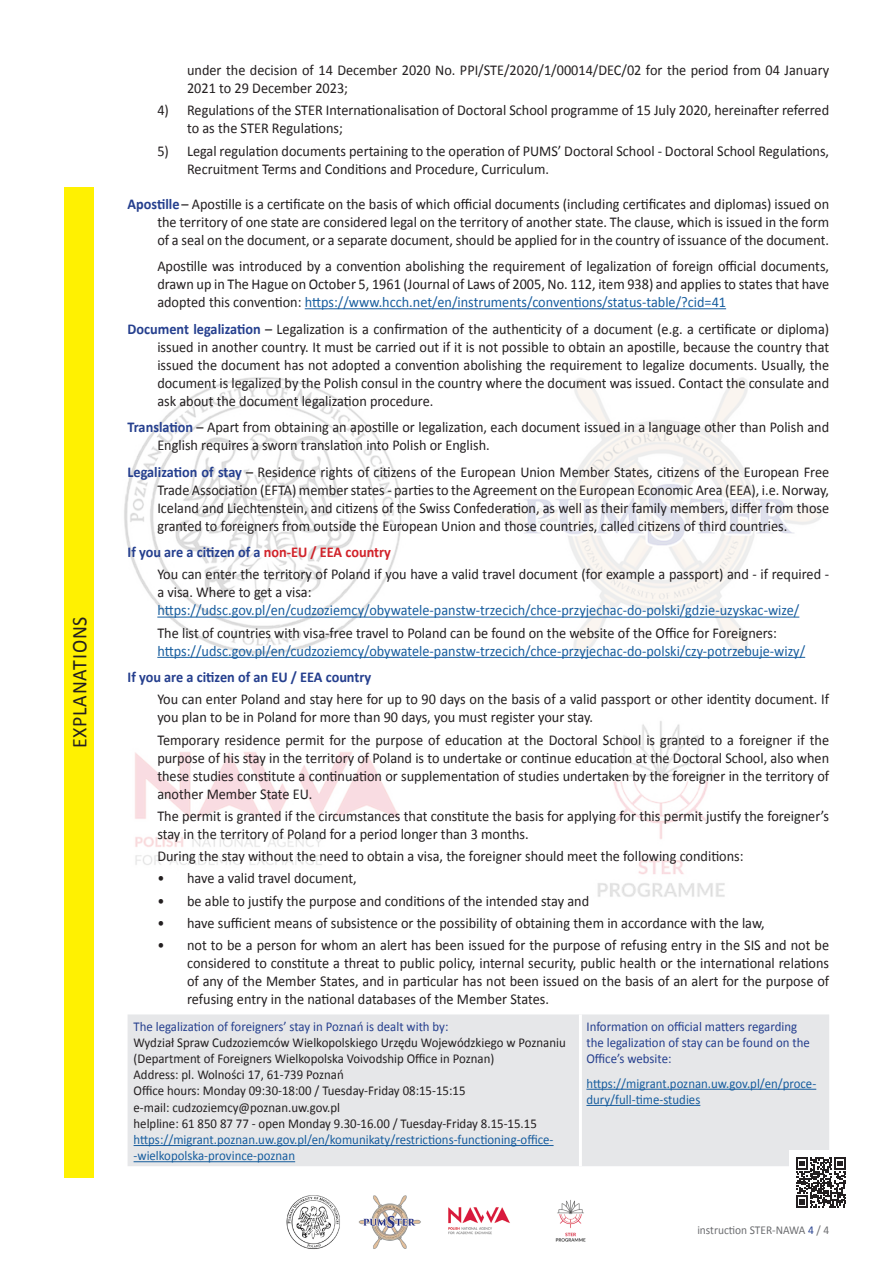
<style>
.page{position:relative;width:893px;height:1263px;background:#fff}
.page>*{position:absolute;margin:0;border:0;box-sizing:border-box;transform-origin:0 0}
.t1{font:21px "Calibri";letter-spacing:.04em;color:#231f20;scale:.95 1}
._1__punkt{font:15px/18px "Calibri";color:#231f20;text-align:justify;scale:.95 1}
._1_1__punkt{font:15px/18px "Calibri";color:#231f20;scale:.95 1}
._1__punkt-2{font:15px "Calibri";color:#175d9e;scale:.95 1}
._1__punkt-3{font:700 15px "Calibri";color:#253f8e;scale:.95 1}
._1__punkt-4{font:13.5px "Calibri";color:#231f20;scale:.95 1}
._1__punkt-5{font:13.5px/16.2px "Calibri";color:#175d9e;scale:.95 1}
._1__punkt-6{font:13.5px/16.2px "Calibri";color:#253f8e;scale:.95 1}
.t2{font:12px "Calibri";color:#6c6d70;scale:.95 1}
.s1{font-weight:700;color:#253f8e}
.s2{color:#175d9e}
.s3{color:#d1232a}
.s4{color:#253f8e}
</style>
<div class="page">
<img style="left:124px;top:377px;width:698px;height:520px">
<img style="left:286px;top:1195px;width:135px;height:54px">
<img style="left:448px;top:1200px;width:138px;height:42px">
<hr style="left:305px;top:308px;width:421px;height:1px;background:#175d9e">
<hr style="left:157px;top:617px;width:642px;height:1px;background:#175d9e">
<hr style="left:157px;top:657px;width:648px;height:1px;background:#175d9e">
<div style="left:128px;top:1014px;width:701px;height:152px;background:#e6e7e9"></div>
<hr style="left:579px;top:1014px;width:3px;height:152px;background:#fff">
<hr style="left:134px;top:1145px;width:420px;height:1px;background:#175d9e">
<hr style="left:134px;top:1161px;width:161px;height:1px;background:#175d9e">
<hr style="left:586px;top:1089px;width:230px;height:1px;background:#175d9e">
<hr style="left:586px;top:1105px;width:114px;height:1px;background:#175d9e">
<div style="left:64px;top:187px;width:30px;height:991px;background:#fff101"></div>
<div style="left:789px;top:1150px;width:64px;height:64px;background:#fff"></div>
<svg style="left:796px;top:1157px;width:50px;height:50px"></svg>
<p class="t1" style="left:66px;top:748px;width:140px;rotate:-90deg">EXPLANATIONS</p>
<p class="_1_1__punkt" style="left:187px;top:61px;width:677px">under the decision of 14 December 2020 No. PPI/STE/2020/1/00014/DEC/02 for the period from 04 January<br>2021 to 29 December 2023;</p>
<p class="_1_1__punkt" style="left:187px;top:101px;width:677px;text-indent:-30px">4) Regulations of the STER Internationalisation of Doctoral School programme of 15 July 2020, hereinafter referred to as the STER Regulations;</p>
<p class="_1_1__punkt" style="left:187px;top:142px;width:677px;text-indent:-30px">5) Legal regulation documents pertaining to the operation of PUMS’ Doctoral School - Doctoral School Regulations,<br>Recruitment Terms and Conditions and Procedure, Curriculum.</p>
<p class="_1__punkt" style="left:157px;top:195px;width:709px;text-indent:-30px"><span class="s1">Apostille</span> – Apostille is a certificate on the basis of which official documents (including certificates and diplomas) issued on the territory of one state are considered legal on the territory of another state. The clause, which is issued in the form of a seal on the document, or a separate document, should be applied for in the country of issuance of the document.</p>
<p class="_1__punkt" style="left:157px;top:257px;width:709px">Apostille was introduced by a convention abolishing the requirement of legalization of foreign official documents, drawn up in The Hague on October 5, 1961 (Journal of Laws of 2005, No. 112, item 938) and applies to states that have adopted this convention: <span class="s2">https://www.hcch.net/en/instruments/conventions/status-table/?cid=41</span></p>
<p class="_1__punkt" style="left:157px;top:320px;width:709px;text-indent:-30px"><span class="s1">Document legalization</span> – Legalization is a confirmation of the authenticity of a document (e.g. a certificate or diploma) issued in another country. It must be carried out if it is not possible to obtain an apostille, because the country that issued the document has not adopted a convention abolishing the requirement to legalize documents. Usually, the document is legalized by the Polish consul in the country where the document was issued. Contact the consulate and ask about the document legalization procedure.</p>
<p class="_1__punkt" style="left:157px;top:418px;width:709px;text-indent:-30px"><span class="s1">Translation</span> – Apart from obtaining an apostille or legalization, each document issued in a language other than Polish and<br>English requires a sworn translation into Polish or English.</p>
<p class="_1__punkt" style="left:157px;top:463px;width:709px;text-indent:-30px"><span class="s1">Legalization of stay</span> – Residence rights of citizens of the European Union Member States, citizens of the European Free Trade Association (EFTA) member states - parties to the Agreement on the European Economic Area (EEA), i.e. Norway, Iceland and Liechtenstein, and citizens of the Swiss Confederation, as well as their family members, differ from those granted to foreigners from outside the European Union and those countries, called citizens of third countries.</p>
<p class="_1__punkt-3" style="left:128px;top:542px;width:279px">If you are a citizen of a <span class="s3">non-EU / EEA country</span></p>
<p class="_1__punkt" style="left:157px;top:565px;width:709px">You can enter the territory of Poland if you have a valid travel document (for example a passport) and - if required - a visa. Where to get a visa:</p>
<p class="_1__punkt-2" style="left:157px;top:601px;width:677px">https://udsc.gov.pl/en/cudzoziemcy/obywatele-panstw-trzecich/chce-przyjechac-do-polski/gdzie-uzyskac-wize/</p>
<p class="_1__punkt" style="left:157px;top:624px;width:654px">The list of countries with visa-free travel to Poland can be found on the website of the Office for Foreigners:</p>
<p class="_1__punkt-2" style="left:157px;top:641px;width:683px">https://udsc.gov.pl/en/cudzoziemcy/obywatele-panstw-trzecich/chce-przyjechac-do-polski/czy-potrzebuje-wizy/</p>
<p class="_1__punkt-3" style="left:128px;top:668px;width:258px">If you are a citizen of an EU / EEA country</p>
<p class="_1__punkt" style="left:157px;top:690px;width:709px">You can enter Poland and stay here for up to 90 days on the basis of a valid passport or other identity document. If you plan to be in Poland for more than 90 days, you must register your stay.</p>
<p class="_1__punkt" style="left:157px;top:731px;width:709px">Temporary residence permit for the purpose of education at the Doctoral School is granted to a foreigner if the purpose of his stay in the territory of Poland is to undertake or continue education at the Doctoral School, also when these studies constitute a continuation or supplementation of studies undertaken by the foreigner in the territory of another Member State EU.</p>
<p class="_1__punkt" style="left:157px;top:807px;width:709px">The permit is granted if the circumstances that constitute the basis for applying for this permit justify the foreigner’s stay in the territory of Poland for a period longer than 3 months.</p>
<p class="_1_1__punkt" style="left:157px;top:847px;width:619px">During the stay without the need to obtain a visa, the foreigner should meet the following conditions:</p>
<p class="_1_1__punkt" style="left:157px;top:869px;width:211px">• have a valid travel document,</p>
<p class="_1_1__punkt" style="left:157px;top:892px;width:456px">• be able to justify the purpose and conditions of the intended stay and</p>
<p class="_1_1__punkt" style="left:157px;top:914px;width:641px">• have sufficient means of subsistence or the possibility of obtaining them in accordance with the law,</p>
<p class="_1_1__punkt" style="left:187px;top:936px;width:677px;text-align:justify;text-indent:-30px">• not to be a person for whom an alert has been issued for the purpose of refusing entry in the SIS and not be considered to constitute a threat to public policy, internal security, public health or the international relations of any of the Member States, and in particular has not been issued on the basis of an alert for the purpose of refusing entry in the national databases of the Member States.</p>
<p class="_1__punkt-6" style="left:134px;top:1018px;width:333px">The legalization of foreigners’ stay in Poznań is dealt with by:</p>
<p class="_1__punkt-4" style="left:134px;top:1034px;width:456px">Wydział Spraw Cudzoziemców Wielkopolskiego Urzędu Wojewódzkiego w Poznaniu</p>
<p class="_1__punkt-4" style="left:134px;top:1050px;width:381px">(Department of Foreigners Wielkopolska Voivodship Office in Poznan)</p>
<p class="_1__punkt-4" style="left:134px;top:1066px;width:223px">Address: pl. Wolności 17, 61-739 Poznań</p>
<p class="_1__punkt-4" style="left:134px;top:1082px;width:351px">Office hours: Monday 09:30-18:00 / Tuesday-Friday 08:15-15:15</p>
<p class="_1__punkt-4" style="left:134px;top:1098px;width:219px">e-mail: cudzoziemcy@poznan.uw.gov.pl</p>
<p class="_1__punkt-4" style="left:134px;top:1115px;width:426px">helpline: 61 850 87 77 - open Monday 9.30-16.00 / Tuesday-Friday 8.15-15.15</p>
<p class="_1__punkt-5" style="left:134px;top:1131px;width:444px">https://migrant.poznan.uw.gov.pl/en/komunikaty/restrictions-functioning-office--wielkopolska-province-poznan</p>
<p class="_1__punkt-6" style="left:586px;top:1018px;width:237px">Information on official matters regarding the legalization of stay can be found on the<br>Office’s website:</p>
<p class="_1__punkt-5" style="left:586px;top:1075px;width:243px">https://migrant.poznan.uw.gov.pl/en/proce&shy;dury/full-time-studies</p>
<p class="t2" style="left:697px;top:1222px;width:140px">instruction STER-NAWA <span class="s4">4</span> / 4</p>
</div>
